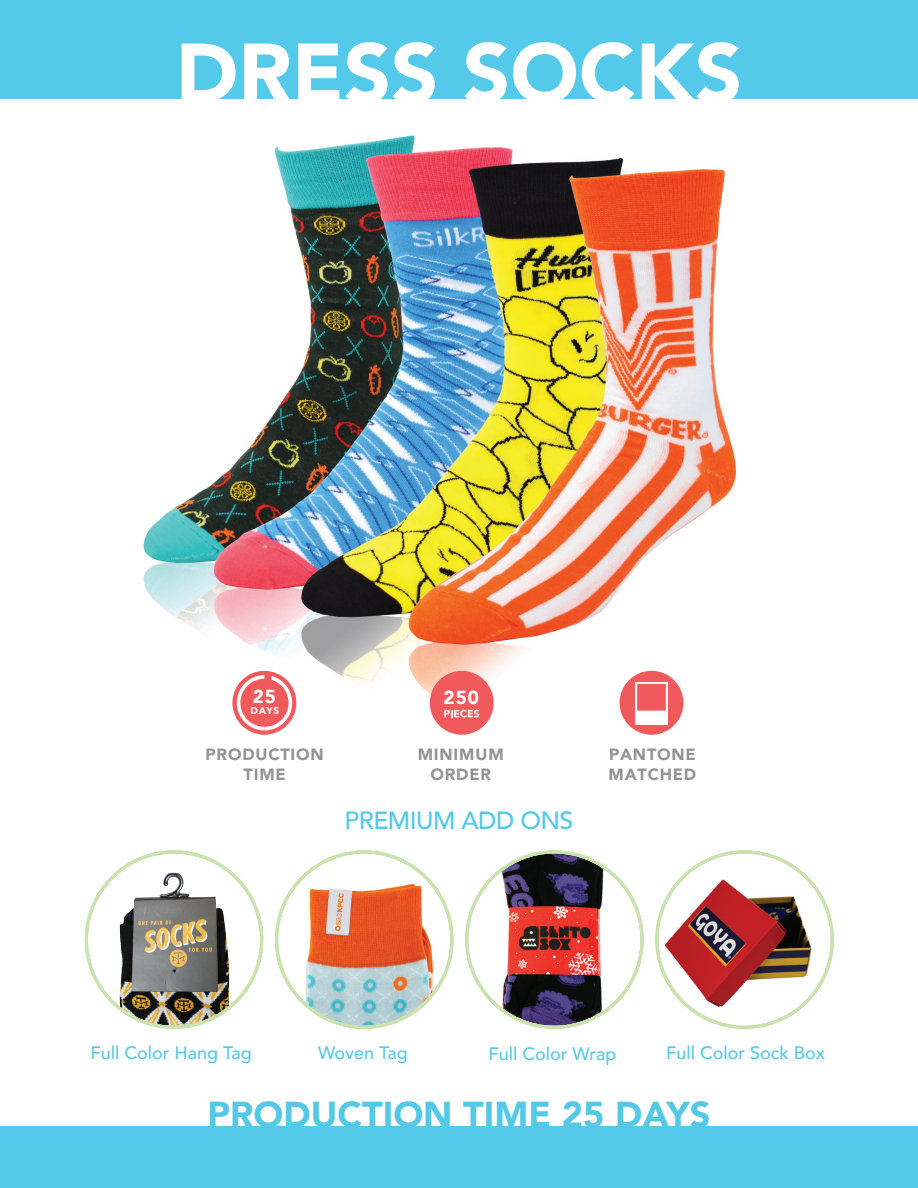
<style>
.page{position:relative;width:918px;height:1188px;background:#fff}
.page>*{position:absolute;margin:0;border:0;box-sizing:border-box;transform-origin:0 0}
.t1{font:900 82.5px "Avenir";color:#fff}
.t2{font:900 36px "Avenir";color:#53c9e6}
.t3{font:500 24.75px "Avenir";letter-spacing:-.02em;color:#52c9e8}
.t4{font:900 18.75px "Avenir";color:#fff}
.t5{font:500 18px "Avenir";color:#55c9e9}
.t6{font:900 16.35px/19.5px "Avenir";letter-spacing:.05em;color:#959494;text-align:center}
.t7{font:900 9.9px "Avenir";color:#fff}
</style>
<div class="page">
<div style="left:0;top:0;width:918px;height:99px;background:#55c9e9"></div>
<div style="left:0;top:1127px;width:918px;height:61px;background:#55c9e9"></div>
<img style="left:143px;top:135px;width:594px;height:600px">
<svg style="left:232px;top:671px;width:64px;height:64px"></svg>
<svg style="left:237px;top:673px;width:55px;height:57px"></svg>
<div style="left:430px;top:671px;width:64px;height:64px;background:#f05a5d;border-radius:50%"></div>
<div style="left:620px;top:671px;width:63px;height:64px;background:#f05a5d;border-radius:50%"></div>
<svg style="left:444px;top:710px;width:35px;height:8px"></svg>
<svg style="left:635px;top:682px;width:33px;height:43px"></svg>
<svg style="left:84px;top:850px;width:750px;height:179px"></svg>
<h1 class="t1" style="left:176px;top:40px;width:568px">DRESS SOCKS</h1>
<p class="t4" style="left:253px;top:686px;width:25px">25</p>
<p class="t4" style="left:444px;top:687px;width:37px">250</p>
<p class="t7" style="left:251px;top:705px;width:30px">DAYS</p>
<p class="t6" style="left:206px;top:745px;width:120px">PRODUCTION<br>TIME</p>
<p class="t6" style="left:418px;top:745px;width:87px">MINIMUM<br>ORDER</p>
<p class="t6" style="left:609px;top:745px;width:89px;text-align:left">PANTONE<br>MATCHED</p>
<h3 class="t3" style="left:345px;top:806px;width:230px">PREMIUM ADD ONS</h3>
<p class="t5" style="left:91px;top:1045px;width:163px">Full Color Hang Tag</p>
<p class="t5" style="left:318px;top:1045px;width:91px">Woven Tag</p>
<p class="t5" style="left:489px;top:1045px;width:130px">Full Color Wrap</p>
<p class="t5" style="left:666px;top:1045px;width:161px">Full Color Sock Box</p>
<h2 class="t2" style="left:207px;top:1099px;width:505px">PRODUCTION TIME 25 DAYS</h2>
</div>
